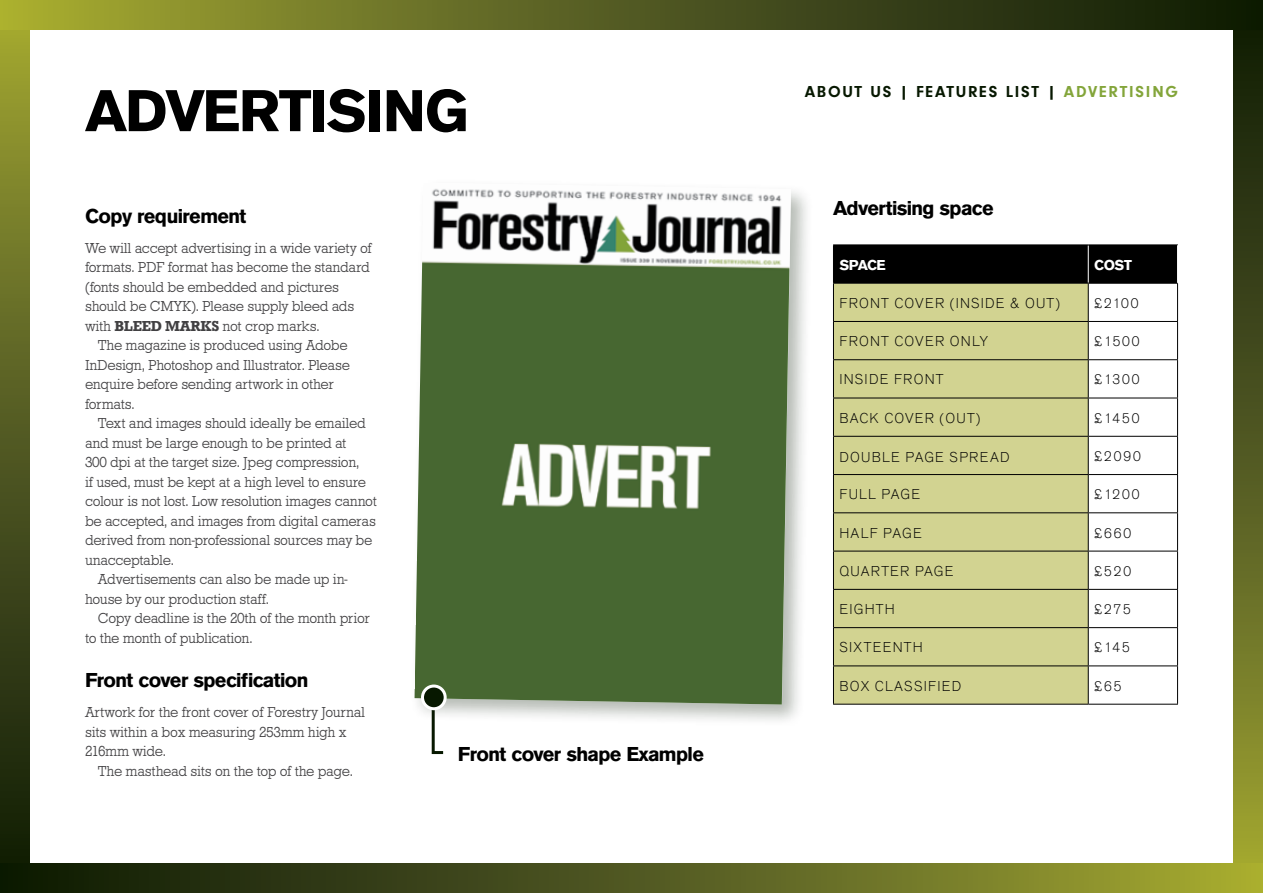
<style>
.page{position:relative;width:1263px;height:893px;background:#fff}
.page>*{position:absolute;margin:0;border:0;box-sizing:border-box;transform-origin:0 0}
.t1{font:700 61.5px "Ancona";letter-spacing:-.025em;color:#000}
.t2{font:700 21px "Ancona";letter-spacing:-.03em;color:#000}
.t3{font:700 16.5px "Neutral Grotesk";letter-spacing:.1em;color:#071800}
.t4{font:300 15px/19.5px "Stafford";letter-spacing:-.025em;color:#414042}
.t5{font:300 15px "Ancona";letter-spacing:.08em;color:#000}
.t6{font:700 15px "Ancona";letter-spacing:-.035em;color:#fff}
.s1{font-weight:500}
.s2{color:#83a53a}
</style>
<div class="page">
<div style="left:0;top:0;width:30px;height:893px;background:linear-gradient(to bottom,#a0a436,#081409)"></div>
<div style="left:1233px;top:0;width:30px;height:893px;background:linear-gradient(to bottom,#081408,#a0a436)"></div>
<div style="left:0;top:863px;width:1263px;height:30px;background:linear-gradient(to right,#071308,#a2a536)"></div>
<div style="left:0;top:0;width:1263px;height:30px;background:linear-gradient(to right,#a3a736,#081408)"></div>
<div style="left:834px;top:246px;width:343px;height:37px;background:#000"></div>
<div style="left:834px;top:284px;width:254px;height:420px;background:#d2d391"></div>
<hr style="left:1088px;top:245px;width:1px;height:38px;background:#fff">
<hr style="left:833px;top:321px;width:255px;height:1px;background:#000">
<hr style="left:833px;top:359px;width:255px;height:1px;background:#000">
<hr style="left:1088px;top:321px;width:90px;height:1px;background:#000">
<hr style="left:1088px;top:359px;width:90px;height:1px;background:#000">
<hr style="left:833px;top:398px;width:255px;height:1px;background:#000">
<hr style="left:1088px;top:398px;width:90px;height:1px;background:#000">
<hr style="left:833px;top:436px;width:255px;height:1px;background:#000">
<hr style="left:1088px;top:436px;width:90px;height:1px;background:#000">
<hr style="left:833px;top:474px;width:255px;height:1px;background:#000">
<hr style="left:1088px;top:474px;width:90px;height:1px;background:#000">
<hr style="left:833px;top:512px;width:255px;height:1px;background:#000">
<hr style="left:1088px;top:512px;width:90px;height:1px;background:#000">
<hr style="left:833px;top:551px;width:255px;height:1px;background:#000">
<hr style="left:1088px;top:551px;width:90px;height:1px;background:#000">
<hr style="left:833px;top:589px;width:255px;height:1px;background:#000">
<hr style="left:1088px;top:589px;width:90px;height:1px;background:#000">
<hr style="left:833px;top:627px;width:255px;height:1px;background:#000">
<hr style="left:1088px;top:627px;width:90px;height:1px;background:#000">
<hr style="left:833px;top:665px;width:255px;height:1px;background:#000">
<hr style="left:1088px;top:665px;width:90px;height:1px;background:#000">
<hr style="left:833px;top:284px;width:1px;height:37px;background:#000">
<hr style="left:833px;top:322px;width:1px;height:37px;background:#000">
<hr style="left:833px;top:360px;width:1px;height:38px;background:#000">
<hr style="left:833px;top:398px;width:1px;height:38px;background:#000">
<hr style="left:833px;top:437px;width:1px;height:37px;background:#000">
<hr style="left:833px;top:475px;width:1px;height:37px;background:#000">
<hr style="left:833px;top:513px;width:1px;height:38px;background:#000">
<hr style="left:833px;top:551px;width:1px;height:38px;background:#000">
<hr style="left:833px;top:590px;width:1px;height:37px;background:#000">
<hr style="left:833px;top:628px;width:1px;height:37px;background:#000">
<hr style="left:833px;top:666px;width:1px;height:38px;background:#000">
<hr style="left:833px;top:704px;width:255px;height:1px;background:#000">
<hr style="left:1088px;top:284px;width:1px;height:37px;background:#000">
<hr style="left:1177px;top:284px;width:1px;height:37px;background:#000">
<hr style="left:1088px;top:322px;width:1px;height:37px;background:#000">
<hr style="left:1177px;top:322px;width:1px;height:37px;background:#000">
<hr style="left:1088px;top:360px;width:1px;height:38px;background:#000">
<hr style="left:1177px;top:360px;width:1px;height:38px;background:#000">
<hr style="left:1088px;top:398px;width:1px;height:38px;background:#000">
<hr style="left:1177px;top:398px;width:1px;height:38px;background:#000">
<hr style="left:1088px;top:437px;width:1px;height:37px;background:#000">
<hr style="left:1177px;top:437px;width:1px;height:37px;background:#000">
<hr style="left:1088px;top:475px;width:1px;height:37px;background:#000">
<hr style="left:1177px;top:475px;width:1px;height:37px;background:#000">
<hr style="left:1088px;top:513px;width:1px;height:38px;background:#000">
<hr style="left:1177px;top:513px;width:1px;height:38px;background:#000">
<hr style="left:1088px;top:551px;width:1px;height:38px;background:#000">
<hr style="left:1177px;top:551px;width:1px;height:38px;background:#000">
<hr style="left:1088px;top:590px;width:1px;height:37px;background:#000">
<hr style="left:1177px;top:590px;width:1px;height:37px;background:#000">
<hr style="left:1088px;top:628px;width:1px;height:37px;background:#000">
<hr style="left:1177px;top:628px;width:1px;height:37px;background:#000">
<hr style="left:1088px;top:666px;width:1px;height:38px;background:#000">
<hr style="left:1177px;top:666px;width:1px;height:38px;background:#000">
<hr style="left:1088px;top:704px;width:90px;height:1px;background:#000">
<hr style="left:833px;top:245px;width:255px;height:1px;background:#000">
<hr style="left:833px;top:245px;width:1px;height:38px;background:#000">
<hr style="left:1088px;top:245px;width:90px;height:1px;background:#000">
<hr style="left:833px;top:283px;width:255px;height:1px;background:#000">
<hr style="left:1088px;top:283px;width:90px;height:1px;background:#000">
<hr style="left:1177px;top:245px;width:1px;height:38px;background:#fff">
<div style="left:409px;top:177px;width:405px;height:551px;background:#071800;opacity:.3"></div>
<img style="left:414px;top:183px;width:377px;height:521px">
<svg style="left:430px;top:703px;width:16px;height:52px"></svg>
<svg style="left:422px;top:686px;width:23px;height:23px"></svg>
<div style="left:421px;top:684px;width:26px;height:26px;border:3px solid #fff;border-radius:50%"></div>
<h1 class="t1" style="left:85px;top:76px;width:386px">ADVERTISING</h1>
<h2 class="t2" style="left:85px;top:204px;width:163px">Copy requirement</h2>
<p class="t4" style="left:85px;top:238px;width:288px">We will accept advertising in a wide variety of</p>
<p class="t4" style="left:85px;top:258px;width:286px">formats. PDF format has become the standard</p>
<p class="t4" style="left:85px;top:277px;width:255px">(fonts should be embedded and pictures</p>
<p class="t4" style="left:85px;top:297px;width:271px">should be CMYK). Please supply bleed ads</p>
<p class="t4" style="left:85px;top:316px;width:236px">with <span class="s1">BLEED MARKS</span> not crop marks.</p>
<p class="t4" style="left:98px;top:336px;width:251px">The magazine is produced using Adobe</p>
<p class="t4" style="left:85px;top:355px;width:267px">InDesign, Photoshop and Illustrator. Please</p>
<p class="t4" style="left:85px;top:375px;width:251px">enquire before sending artwork in other</p>
<p class="t4" style="left:85px;top:394px;width:51px">formats.</p>
<p class="t4" style="left:98px;top:414px;width:270px">Text and images should ideally be emailed</p>
<p class="t4" style="left:85px;top:433px;width:263px">and must be large enough to be printed at</p>
<p class="t4" style="left:85px;top:453px;width:276px">300 dpi at the target size. Jpeg compression,</p>
<p class="t4" style="left:85px;top:472px;width:283px">if used, must be kept at a high level to ensure</p>
<p class="t4" style="left:85px;top:492px;width:293px">colour is not lost. Low resolution images cannot</p>
<p class="t4" style="left:85px;top:511px;width:292px">be accepted, and images from digital cameras</p>
<p class="t4" style="left:85px;top:531px;width:289px">derived from non-professional sources may be</p>
<p class="t4" style="left:85px;top:550px;width:90px">unacceptable.</p>
<p class="t4" style="left:98px;top:570px;width:251px">Advertisements can also be made up in-</p>
<p class="t4" style="left:85px;top:589px;width:185px">house by our production staff.</p>
<p class="t4" style="left:98px;top:609px;width:274px">Copy deadline is the 20th of the month prior</p>
<p class="t4" style="left:85px;top:628px;width:169px">to the month of publication.</p>
<h2 class="t2" style="left:85px;top:669px;width:225px">Front cover specification</h2>
<p class="t4" style="left:85px;top:703px;width:282px">Artwork for the front cover of Forestry Journal sits within a box measuring 253mm high x<br>216mm wide.</p>
<p class="t4" style="left:98px;top:762px;width:257px">The masthead sits on the top of the page.</p>
<h2 class="t2" style="left:458px;top:742px;width:248px">Front cover shape Example</h2>
<p class="t3" style="left:805px;top:83px;width:375px">ABOUT US | FEATURES LIST | <span class="s2">ADVERTISING</span></p>
<h2 class="t2" style="left:833px;top:196px;width:162px">Advertising space</h2>
<p class="t6" style="left:839px;top:256px;width:48px">SPACE</p>
<p class="t6" style="left:1094px;top:256px;width:39px">COST</p>
<p class="t5" style="left:839px;top:295px;width:222px">FRONT COVER (INSIDE &amp; OUT)</p>
<p class="t5" style="left:1094px;top:295px;width:46px">£2100</p>
<p class="t5" style="left:839px;top:333px;width:150px">FRONT COVER ONLY</p>
<p class="t5" style="left:1094px;top:333px;width:47px">£1500</p>
<p class="t5" style="left:839px;top:371px;width:106px">INSIDE FRONT</p>
<p class="t5" style="left:1094px;top:371px;width:47px">£1300</p>
<p class="t5" style="left:839px;top:409px;width:143px">BACK COVER (OUT)</p>
<p class="t5" style="left:1094px;top:409px;width:47px">£1450</p>
<p class="t5" style="left:839px;top:449px;width:172px">DOUBLE PAGE SPREAD</p>
<p class="t5" style="left:1094px;top:448px;width:48px">£2090</p>
<p class="t5" style="left:839px;top:486px;width:82px">FULL PAGE</p>
<p class="t5" style="left:1094px;top:486px;width:47px">£1200</p>
<p class="t5" style="left:839px;top:524px;width:84px">HALF PAGE</p>
<p class="t5" style="left:1094px;top:524px;width:39px">£660</p>
<p class="t5" style="left:839px;top:563px;width:116px">QUARTER PAGE</p>
<p class="t5" style="left:1094px;top:563px;width:39px">£520</p>
<p class="t5" style="left:839px;top:601px;width:57px">EIGHTH</p>
<p class="t5" style="left:1094px;top:601px;width:38px">£275</p>
<p class="t5" style="left:839px;top:639px;width:85px">SIXTEENTH</p>
<p class="t5" style="left:1094px;top:639px;width:37px">£145</p>
<p class="t5" style="left:839px;top:677px;width:123px">BOX CLASSIFIED</p>
<p class="t5" style="left:1094px;top:677px;width:29px">£65</p>
</div>
